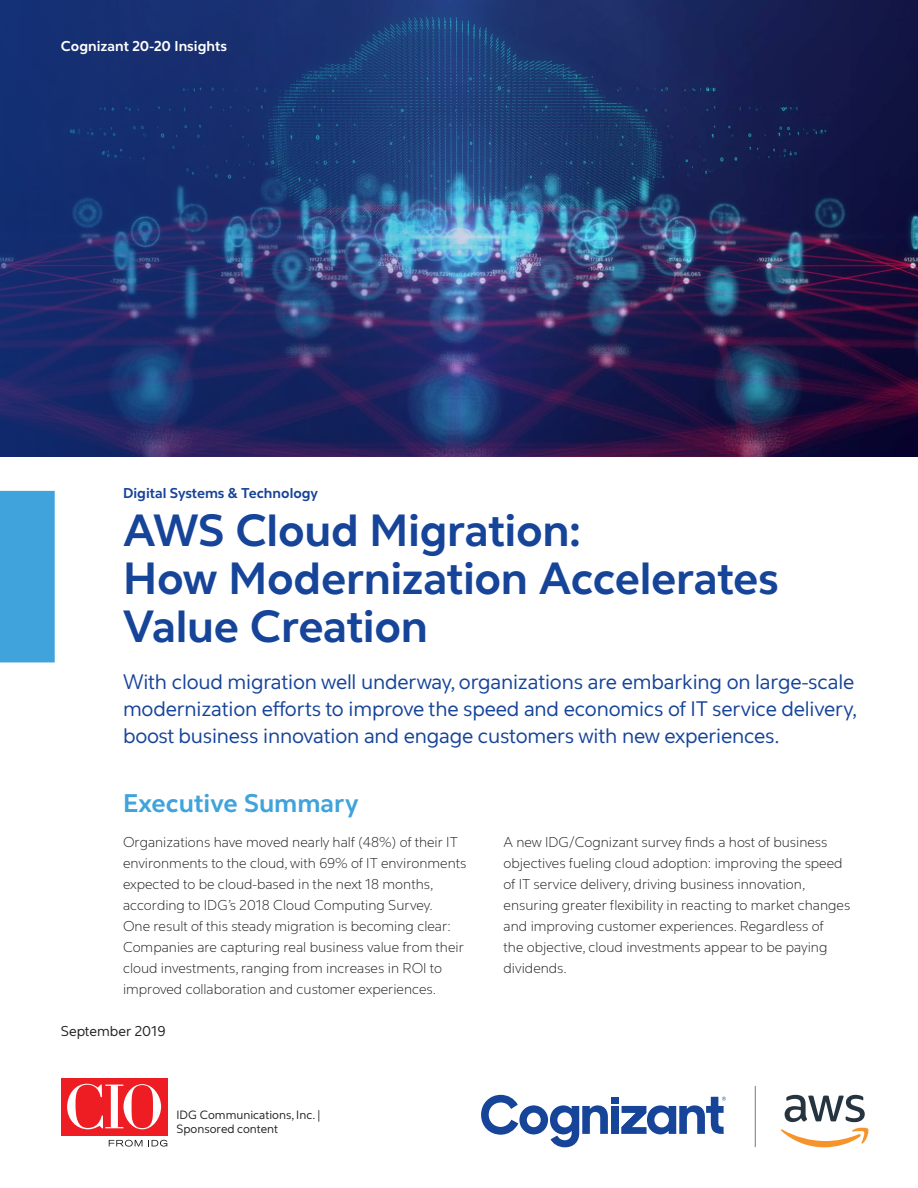
<style>
.page{position:relative;width:918px;height:1188px;background:#fff}
.page>*{position:absolute;margin:0;border:0;box-sizing:border-box;transform-origin:0 0}
.t1{font:700 45px/48px "Cognizant Sans";letter-spacing:-.005em;color:#164499}
.t2{font:700 25.5px "Cognizant Sans";color:#40a3db}
.t3{font:21px/27px "Cognizant Sans";letter-spacing:-.01em;color:#164499}
.t4{font:300 14.25px/21px "Cognizant Sans";color:#231f20}
.t5{font:700 14.25px "Cognizant Sans";color:#164499}
.t6{font:700 14.25px "Cognizant Sans";color:#fff}
.t7{font:14.25px "Cognizant Sans";color:#231f20}
.t8{font:12px/14.4px "Cognizant Sans";color:#231f20}
</style>
<div class="page">
<img style="left:0;top:0;width:918px;height:457px">
<div style="left:0;top:491px;width:55px;height:171px;background:#40a3db"></div>
<div style="left:61px;top:1078px;width:107px;height:57px;background:#ee1d23"></div>
<svg style="left:67px;top:1084px;width:94px;height:45px"></svg>
<svg style="left:109px;top:1140px;width:33px;height:7px"></svg>
<svg style="left:148px;top:1140px;width:19px;height:7px"></svg>
<div style="left:611px;top:1097px;width:8px;height:7px;background:#164499"></div>
<div style="left:611px;top:1106px;width:8px;height:28px;background:#164499"></div>
<svg style="left:481px;top:1095px;width:127px;height:52px"></svg>
<svg style="left:622px;top:1097px;width:104px;height:37px"></svg>
<svg style="left:781px;top:1095px;width:88px;height:52px"></svg>
<hr style="left:755px;top:1086px;width:1px;height:61px;background:#7a7977">
<p class="t6" style="left:61px;top:37px;width:168px">Cognizant 20-20 Insights</p>
<p class="t5" style="left:123px;top:484px;width:197px">Digital Systems &amp; Technology</p>
<p class="t1" style="left:123px;top:507px;width:658px">AWS Cloud Migration:<br>How Modernization Accelerates<br>Value Creation</p>
<p class="t3" style="left:123px;top:669px;width:736px">With cloud migration well underway, organizations are embarking on large-scale modernization efforts to improve the speed and economics of IT service delivery, boost business innovation and engage customers with new experiences.</p>
<p class="t2" style="left:123px;top:787px;width:237px">Executive Summary</p>
<p class="t4" style="left:123px;top:832px;width:345px">Organizations have moved nearly half (48%) of their IT environments to the cloud, with 69% of IT environments expected to be cloud-based in the next 18 months, according to IDG’s 2018 Cloud Computing Survey.<br>One result of this steady migration is becoming clear:<br>Companies are capturing real business value from their cloud investments, ranging from increases in ROI to improved collaboration and customer experiences.</p>
<p class="t4" style="left:504px;top:832px;width:348px">A new IDG/Cognizant survey finds a host of business objectives fueling cloud adoption: improving the speed of IT service delivery, driving business innovation, ensuring greater flexibility in reacting to market changes and improving customer experiences. Regardless of<br>the objective, cloud investments appear to be paying dividends.</p>
<p class="t7" style="left:61px;top:1022px;width:106px">September 2019</p>
<p class="t8" style="left:176px;top:1108px;width:145px">IDG Communications, Inc. |<br>Sponsored content</p>
</div>
